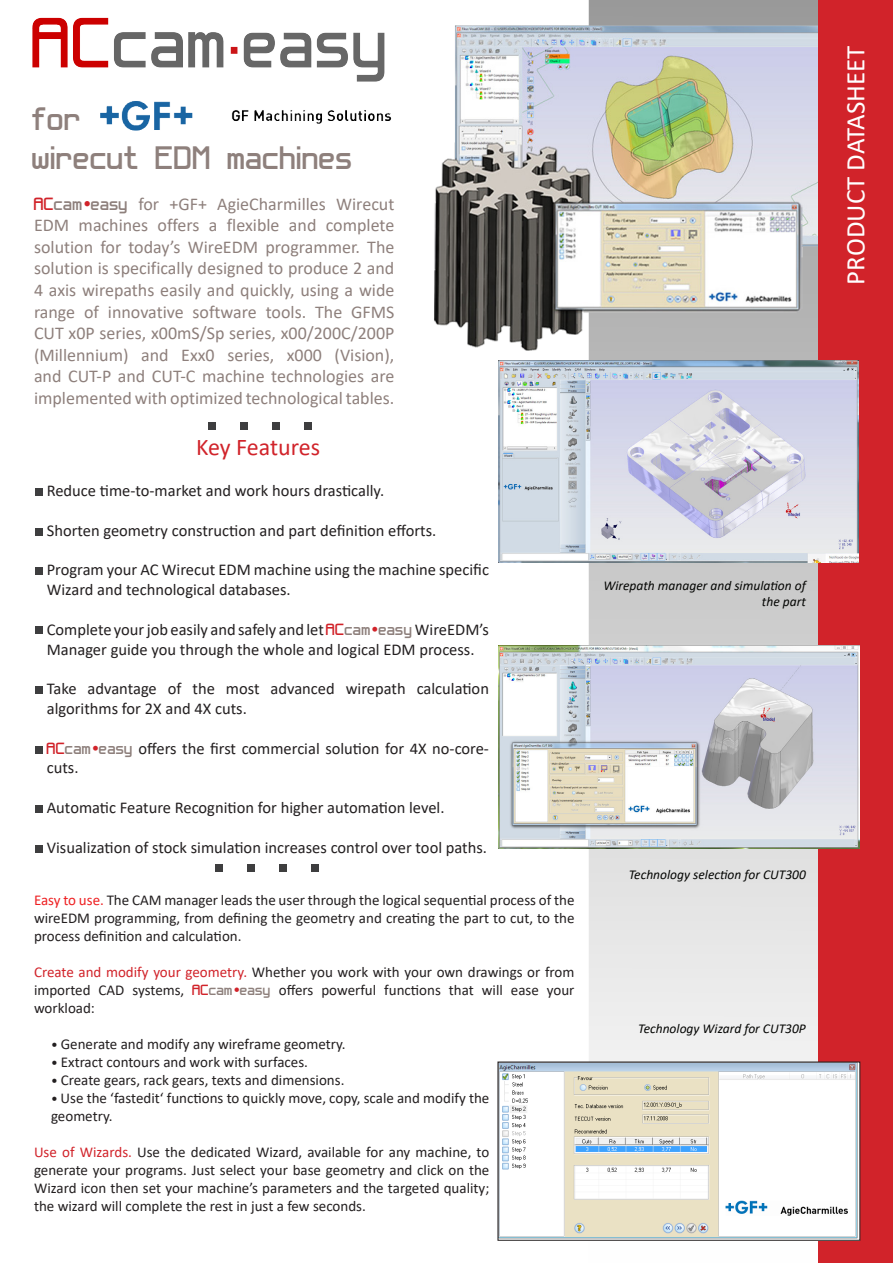
<style>
.page{position:relative;width:893px;height:1263px;background:#fff}
.page>*{position:absolute;margin:0;border:0;box-sizing:border-box;transform-origin:0 0}
.t1{font:33px "Effective Way 7";color:#8e807c}
.t2{font:27px "Calibri";color:#fff}
.t3{font:24px "Calibri";letter-spacing:-.005em;color:#d1232a}
.Lead_Brochure_MC{font:18px/21.6px "Calibri";color:#8e807c;text-align:justify}
.Destacado{font:16.5px/19.8px "Calibri";color:#231f20}
.Parrafo{font:15px/18px "Calibri";color:#231f20;text-align:justify}
.Pies{font:italic 13.5px/16.2px "Calibri";color:#040503;text-align:right}
.s1{font-family:"Effective Way 7";color:#d1232a}
.s2{font-family:"Effective Way 7"}
.s3{font-family:"Effective Way 7";color:#8e807c}
.s4{color:#ee2123}
.s5{color:#d1232a}
.s6{font-size:13.5px}
</style>
<div class="page">
<svg style="left:587px;top:0;width:232px;height:1263px;fill:#e5e5e5"></svg>
<img style="left:32px;top:14px;width:787px;height:338px">
<div style="left:819px;top:0;width:74px;height:1263px;background:#d1232a"></div>
<div style="left:36px;top:488px;width:7px;height:8px;background:#3e3e3f"></div>
<div style="left:36px;top:528px;width:7px;height:8px;background:#3e3e3f"></div>
<div style="left:36px;top:567px;width:7px;height:8px;background:#3e3e3f"></div>
<div style="left:36px;top:626px;width:7px;height:7px;background:#3e3e3f"></div>
<div style="left:215px;top:864px;width:8px;height:8px;background:#3e3e3f"></div>
<div style="left:247px;top:864px;width:8px;height:8px;background:#3e3e3f"></div>
<div style="left:279px;top:864px;width:8px;height:8px;background:#3e3e3f"></div>
<div style="left:311px;top:864px;width:8px;height:8px;background:#3e3e3f"></div>
<div style="left:208px;top:422px;width:8px;height:8px;background:#3e3e3f"></div>
<div style="left:240px;top:422px;width:8px;height:8px;background:#3e3e3f"></div>
<div style="left:272px;top:422px;width:8px;height:8px;background:#3e3e3f"></div>
<div style="left:304px;top:422px;width:8px;height:8px;background:#3e3e3f"></div>
<div style="left:36px;top:686px;width:7px;height:8px;background:#3e3e3f"></div>
<div style="left:36px;top:746px;width:7px;height:7px;background:#3e3e3f"></div>
<img style="left:33px;top:14px;width:356px;height:68px">
<img style="left:92px;top:97px;width:300px;height:38px">
<img style="left:499px;top:360px;width:360px;height:203px">
<img style="left:499px;top:645px;width:361px;height:203px">
<img style="left:500px;top:1064px;width:358px;height:174px">
<div style="left:36px;top:805px;width:7px;height:7px;background:#3e3e3f"></div>
<div style="left:36px;top:845px;width:7px;height:8px;background:#3e3e3f"></div>
<p class="t1" style="left:33px;top:99px;width:51px">for</p>
<p class="t1" style="left:33px;top:139px;width:322px">wirecut EDM machines</p>
<p class="Lead_Brochure_MC" style="left:34px;top:192px;width:362px"><span class="s1">AC</span><span class="s2">cam</span><span class="s1">•</span><span class="s2">easy</span> for +GF+ AgieCharmilles Wirecut EDM machines offers a flexible and complete solution for today’s WireEDM programmer. The solution is specifically designed to produce 2 and 4 axis wirepaths easily and quickly, using a wide range of innovative software tools. The GFMS CUT x0P series, x00mS/Sp series, x00/200C/200P (Millennium) and Exx0 series, x000 (Vision), and CUT-P and CUT-C machine technologies are implemented with optimized technological tables.</p>
<p class="t3" style="left:196px;top:430px;width:126px">Key Features</p>
<p class="Destacado" style="left:47px;top:480px;width:339px">Reduce time-to-market and work hours drastically.</p>
<p class="Destacado" style="left:47px;top:520px;width:391px">Shorten geometry construction and part definition efforts.</p>
<p class="Destacado" style="left:47px;top:559px;width:444px">Program your AC Wirecut EDM machine using the machine specific<br>Wizard and technological databases.</p>
<p class="Destacado" style="left:47px;top:619px;width:444px">Complete your job easily and safely and let <span class="s1">AC</span><span class="s3">cam</span><span class="s1">•</span><span class="s3">easy</span> WireEDM’s<br>Manager guide you through the whole and logical EDM process.</p>
<p class="Destacado" style="left:47px;top:678px;width:444px">Take advantage of the most advanced wirepath calculation algorithms for 2X and 4X cuts.</p>
<p class="Destacado" style="left:47px;top:738px;width:444px"><span class="s1">AC</span><span class="s3">cam</span><span class="s1">•</span><span class="s3">easy</span> offers the first commercial solution for 4X no-core&shy;cuts.</p>
<p class="Destacado" style="left:47px;top:797px;width:399px">Automatic Feature Recognition for higher automation level.</p>
<p class="Destacado" style="left:47px;top:837px;width:442px">Visualization of stock simulation increases control over tool paths.</p>
<p class="Parrafo" style="left:34px;top:890px;width:542px"><span class="s4">Easy to use.</span> The CAM manager leads the user through the logical sequential process of the wireEDM programming, from defining the geometry and creating the part to cut, to the process definition and calculation.</p>
<p class="Parrafo" style="left:34px;top:962px;width:542px"><span class="s5">Create and modify your geometry.</span> Whether you work with your own drawings or from imported CAD systems, <span class="s1">AC</span><span class="s3">cam</span><span class="s1">•</span><span class="s3">easy</span> offers powerful functions that will ease your workload:</p>
<p class="Parrafo" style="left:51px;top:1034px;width:296px"><span class="s6">•</span> Generate and modify any wireframe geometry.</p>
<p class="Parrafo" style="left:51px;top:1052px;width:258px"><span class="s6">•</span> Extract contours and work with surfaces.</p>
<p class="Parrafo" style="left:51px;top:1070px;width:295px"><span class="s6">•</span> Create gears, rack gears, texts and dimensions.</p>
<p class="Parrafo" style="left:51px;top:1088px;width:440px"><span class="s6">•</span> Use the ‘fastedit‘ functions to quickly move, copy, scale and modify the geometry.</p>
<p class="Parrafo" style="left:34px;top:1142px;width:457px"><span class="s5">Use of Wizards.</span> Use the dedicated Wizard, available for any machine, to generate your programs. Just select your base geometry and click on the Wizard icon then set your machine’s parameters and the targeted quality; the wizard will complete the rest in just a few seconds.</p>
<p class="Pies" style="left:603px;top:576px;width:204px">Wirepath manager and simulation of the part</p>
<p class="Pies" style="left:629px;top:865px;width:179px">Technology selection for CUT300</p>
<p class="Pies" style="left:638px;top:1020px;width:169px">Technology Wizard for CUT30P</p>
<p class="t2" style="left:837px;top:285px;width:241px;rotate:-90deg">PRODUCT DATASHEET</p>
</div>
